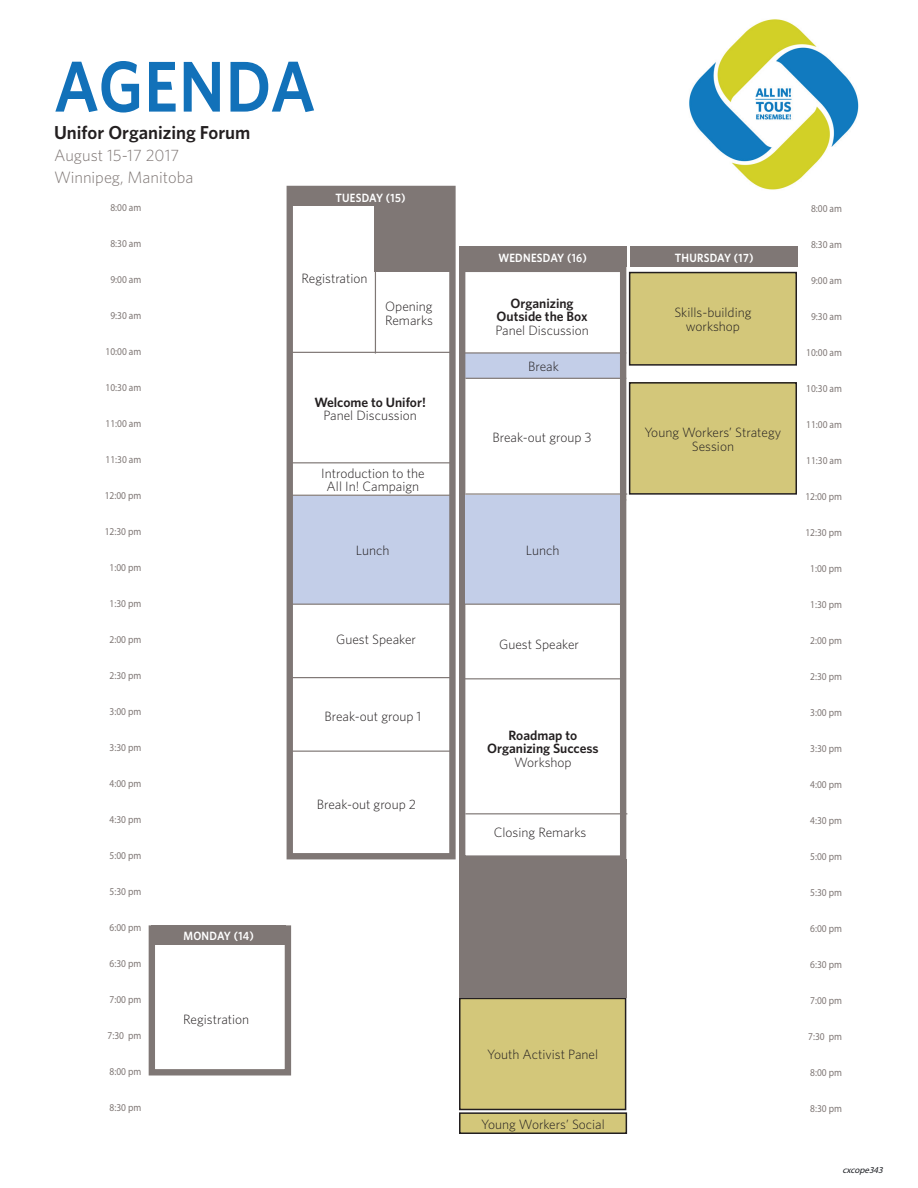
<style>
.page{position:relative;width:918px;height:1188px;background:#fff}
.page>*{position:absolute;margin:0;border:0;box-sizing:border-box;transform-origin:0 0}
.t1{font:600 72px "Whitney";letter-spacing:.02em;color:#1271b9;scale:.9 1}
.t2{font:600 18.75px "Whitney";color:#231f20}
.t3{font:300 16.5px/21.8px "Whitney";color:#7f7775}
.t4{font:300 13.5px/13.5px "Whitney";color:#231f20;text-align:center}
.t5{font:600 13.5px/13.5px "Whitney";color:#231f20;text-align:center}
.t6{font:600 12px "Whitney";letter-spacing:.025em;color:#fff;scale:.9 1}
.t7{font:10.5px "Myriad Pro";color:#7f7775;scale:.9 1}
.t8{font:italic 9px "Myriad Pro";color:#1a1c21}
</style>
<div class="page">
<div style="left:292px;top:496px;width:162px;height:108px;background:#c3cee8"></div>
<div style="left:464px;top:354px;width:159px;height:24px;background:#c3cee8"></div>
<div style="left:289px;top:187px;width:162px;height:19px;background:#7f7775"></div>
<hr style="left:292px;top:462px;width:159px;height:1px;background:#7f7775">
<hr style="left:292px;top:604px;width:162px;height:1px;background:#7f7775">
<hr style="left:292px;top:352px;width:162px;height:1px;background:#7f7775">
<div style="left:149px;top:925px;width:142px;height:151px;border:6px solid #7f7775"></div>
<div style="left:151px;top:925px;width:135px;height:20px;background:#7f7775"></div>
<div style="left:287px;top:186px;width:169px;height:673px;border:6px solid #7f7775"></div>
<img style="left:689px;top:19px;width:170px;height:171px">
<hr style="left:375px;top:214px;width:1px;height:140px;background:#7f7775">
<hr style="left:291px;top:495px;width:160px;height:1px;background:#7f7775">
<hr style="left:292px;top:677px;width:161px;height:1px;background:#7f7775">
<div style="left:459px;top:266px;width:167px;height:596px;border:6px solid #7f7775"></div>
<div style="left:459px;top:247px;width:167px;height:20px;background:#7f7775"></div>
<hr style="left:464px;top:352px;width:162px;height:2px;background:#7f7775">
<hr style="left:465px;top:378px;width:161px;height:1px;background:#7f7775">
<hr style="left:464px;top:499px;width:162px;height:2px;background:#7f7775">
<div style="left:465px;top:495px;width:155px;height:109px;background:#c3cee8"></div>
<hr style="left:461px;top:604px;width:162px;height:1px;background:#7f7775">
<hr style="left:461px;top:678px;width:162px;height:1px;background:#7f7775">
<hr style="left:465px;top:813px;width:162px;height:1px;background:#7f7775">
<div style="left:460px;top:998px;width:166px;height:111px;background:#d3c77a"></div>
<div style="left:459px;top:998px;width:167px;height:112px;border:2px solid #231f20"></div>
<div style="left:460px;top:1113px;width:166px;height:20px;background:#d3c77a"></div>
<div style="left:459px;top:1112px;width:168px;height:22px;border:2px solid #231f20"></div>
<div style="left:630px;top:273px;width:166px;height:92px;background:#d3c77a"></div>
<div style="left:629px;top:272px;width:168px;height:94px;border:2px solid #231f20"></div>
<div style="left:630px;top:383px;width:166px;height:111px;background:#d3c77a"></div>
<div style="left:629px;top:382px;width:168px;height:113px;border:2px solid #231f20"></div>
<div style="left:375px;top:203px;width:76px;height:69px;background:#7f7775"></div>
<hr style="left:289px;top:751px;width:162px;height:1px;background:#7f7775">
<div style="left:459px;top:859px;width:167px;height:139px;background:#7f7775"></div>
<hr style="left:465px;top:493px;width:162px;height:2px;background:#7f7775">
<div style="left:630px;top:247px;width:168px;height:20px;background:#7f7775"></div>
<h1 class="t1" style="left:54px;top:39px;width:292px">AGENDA</h1>
<h2 class="t2" style="left:54px;top:120px;width:198px">Unifor Organizing Forum</h2>
<h3 class="t3" style="left:54px;top:144px;width:141px">August 15-17 2017<br>Winnipeg, Manitoba</h3>
<p class="t7" style="left:110px;top:201px;width:36px">8:00 am</p>
<p class="t7" style="left:110px;top:237px;width:36px">8:30 am</p>
<p class="t7" style="left:110px;top:273px;width:36px">9:00 am</p>
<p class="t7" style="left:110px;top:309px;width:36px">9:30 am</p>
<p class="t7" style="left:106px;top:345px;width:41px">10:00 am</p>
<p class="t7" style="left:106px;top:381px;width:41px">10:30 am</p>
<p class="t7" style="left:106px;top:417px;width:41px">11:00 am</p>
<p class="t7" style="left:106px;top:453px;width:41px">11:30 am</p>
<p class="t7" style="left:105px;top:489px;width:42px">12:00 pm</p>
<p class="t7" style="left:105px;top:525px;width:42px">12:30 pm</p>
<p class="t7" style="left:110px;top:561px;width:37px">1:00 pm</p>
<p class="t7" style="left:110px;top:597px;width:37px">1:30 pm</p>
<p class="t7" style="left:110px;top:633px;width:37px">2:00 pm</p>
<p class="t7" style="left:110px;top:669px;width:37px">2:30 pm</p>
<p class="t7" style="left:110px;top:705px;width:37px">3:00 pm</p>
<p class="t7" style="left:110px;top:741px;width:37px">3:30 pm</p>
<p class="t7" style="left:110px;top:777px;width:37px">4:00 pm</p>
<p class="t7" style="left:110px;top:813px;width:37px">4:30 pm</p>
<p class="t7" style="left:110px;top:849px;width:37px">5:00 pm</p>
<p class="t7" style="left:110px;top:885px;width:37px">5:30 pm</p>
<p class="t7" style="left:110px;top:921px;width:37px">6:00 pm</p>
<p class="t7" style="left:110px;top:957px;width:37px">6:30 pm</p>
<p class="t7" style="left:110px;top:993px;width:37px">7:00 pm</p>
<p class="t7" style="left:108px;top:1029px;width:39px">7:30 pm</p>
<p class="t7" style="left:110px;top:1065px;width:37px">8:00 pm</p>
<p class="t7" style="left:110px;top:1101px;width:37px">8:30 pm</p>
<p class="t6" style="left:183px;top:928px;width:80px">MONDAY (14)</p>
<p class="t4" style="left:183px;top:1012px;width:68px">Registration</p>
<p class="t6" style="left:335px;top:189px;width:79px">TUESDAY (15)</p>
<p class="t4" style="left:301px;top:271px;width:68px">Registration</p>
<p class="t4" style="left:385px;top:299px;width:49px;text-align:left">Opening<br>Remarks</p>
<p class="t5" style="left:314px;top:395px;width:113px">Welcome to Unifor!</p>
<p class="t4" style="left:323px;top:409px;width:95px">Panel Discussion</p>
<p class="t4" style="left:321px;top:466px;width:105px">Introduction to the<br>All In! Campaign</p>
<p class="t4" style="left:356px;top:543px;width:35px">Lunch</p>
<p class="t4" style="left:336px;top:632px;width:82px">Guest Speaker</p>
<p class="t4" style="left:324px;top:709px;width:98px">Break-out group 1</p>
<p class="t4" style="left:317px;top:797px;width:101px">Break-out group 2</p>
<p class="t6" style="left:498px;top:250px;width:100px">WEDNESDAY (16)</p>
<p class="t5" style="left:497px;top:296px;width:93px">Organizing<br>Outside the Box</p>
<p class="t4" style="left:495px;top:323px;width:95px">Panel Discussion</p>
<p class="t4" style="left:528px;top:359px;width:32px">Break</p>
<p class="t4" style="left:492px;top:430px;width:101px">Break-out group 3</p>
<p class="t4" style="left:526px;top:543px;width:35px">Lunch</p>
<p class="t4" style="left:499px;top:637px;width:82px">Guest Speaker</p>
<p class="t5" style="left:487px;top:728px;width:113px">Roadmap to<br>Organizing Success</p>
<p class="t4" style="left:514px;top:755px;width:59px">Workshop</p>
<p class="t4" style="left:494px;top:826px;width:94px">Closing Remarks</p>
<p class="t4" style="left:487px;top:1047px;width:112px">Youth Activist Panel</p>
<p class="t4" style="left:481px;top:1117px;width:125px">Young Workers’ Social</p>
<p class="t6" style="left:675px;top:250px;width:89px">THURSDAY (17)</p>
<p class="t4" style="left:674px;top:305px;width:79px">Skills-building workshop</p>
<p class="t4" style="left:645px;top:425px;width:138px">Young Workers’ Strategy<br>Session</p>
<p class="t7" style="left:811px;top:202px;width:36px">8:00 am</p>
<p class="t7" style="left:811px;top:238px;width:36px">8:30 am</p>
<p class="t7" style="left:811px;top:274px;width:36px">9:00 am</p>
<p class="t7" style="left:811px;top:310px;width:36px">9:30 am</p>
<p class="t7" style="left:806px;top:346px;width:41px">10:00 am</p>
<p class="t7" style="left:806px;top:382px;width:41px">10:30 am</p>
<p class="t7" style="left:806px;top:418px;width:41px">11:00 am</p>
<p class="t7" style="left:806px;top:454px;width:41px">11:30 am</p>
<p class="t7" style="left:805px;top:490px;width:42px">12:00 pm</p>
<p class="t7" style="left:805px;top:526px;width:42px">12:30 pm</p>
<p class="t7" style="left:810px;top:562px;width:37px">1:00 pm</p>
<p class="t7" style="left:810px;top:598px;width:37px">1:30 pm</p>
<p class="t7" style="left:810px;top:634px;width:37px">2:00 pm</p>
<p class="t7" style="left:810px;top:670px;width:37px">2:30 pm</p>
<p class="t7" style="left:810px;top:706px;width:37px">3:00 pm</p>
<p class="t7" style="left:810px;top:742px;width:37px">3:30 pm</p>
<p class="t7" style="left:810px;top:778px;width:37px">4:00 pm</p>
<p class="t7" style="left:810px;top:814px;width:37px">4:30 pm</p>
<p class="t7" style="left:810px;top:850px;width:37px">5:00 pm</p>
<p class="t7" style="left:810px;top:886px;width:37px">5:30 pm</p>
<p class="t7" style="left:810px;top:922px;width:37px">6:00 pm</p>
<p class="t7" style="left:810px;top:958px;width:37px">6:30 pm</p>
<p class="t7" style="left:810px;top:994px;width:37px">7:00 pm</p>
<p class="t7" style="left:808px;top:1030px;width:39px">7:30 pm</p>
<p class="t7" style="left:810px;top:1066px;width:37px">8:00 pm</p>
<p class="t7" style="left:810px;top:1102px;width:37px">8:30 pm</p>
<p class="t8" style="left:842px;top:1165px;width:44px">cxcope343</p>
</div>
